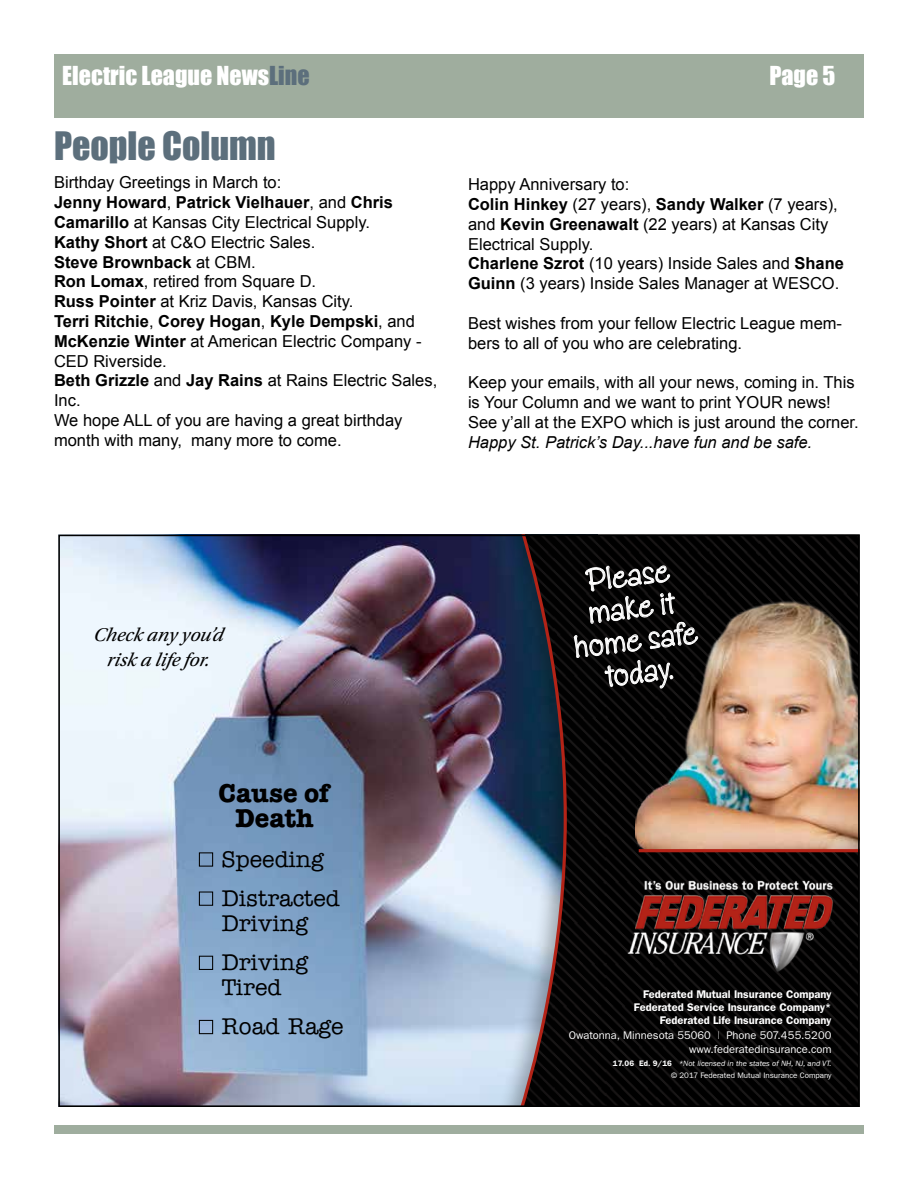
<style>
.page{position:relative;width:918px;height:1188px;background:#fff}
.page>*{position:absolute;margin:0;border:0;box-sizing:border-box;transform-origin:0 0}
.t1{font:36px "Impact";color:#5c6f7c}
.t2{font:32.4px/32.4px "Zipty Do Std";color:#fff;text-align:center}
.t3{font:700 26.1px/25px "American Typewriter Std";color:#000;text-align:center}
.t4{font:24px "Impact";color:#fff}
.t5{font:500 22.95px/39.2px "American Typewriter Std";color:#000}
.t6{font:italic 19.35px/24.2px "Utopia Std";letter-spacing:.005em;color:#000;text-align:center}
.t7{font:16.5px/19.8px "Arial";color:#000}
.t8{font:italic 16.5px "Arial";color:#000}
.t9{font:600 11.1px/13.8px "ITC Franklin Gothic Std";color:#fff;text-align:right}
.t10{font:italic 7.95px/12.8px "ITC Franklin Gothic Std";color:#fff;text-align:right}
.s1{color:#5c6f7c}
.s2{font-weight:700}
.s3{font-weight:400}
.s4{font-weight:600;font-style:normal}
.s5{font-style:normal}
</style>
<div class="page">
<div style="left:54px;top:1125px;width:810px;height:9px;background:#9fad9e"></div>
<img style="left:61px;top:538px;width:368px;height:566px">
<div style="left:429px;top:535px;width:431px;height:572px;background:#000;opacity:.3"></div>
<svg style="left:450px;top:538px;width:407px;height:566px;background:#363841"></svg>
<img style="left:624px;top:879px;width:213px;height:97px">
<svg style="left:573px;top:563px;width:126px;height:139px;background:#272727"></svg>
<img style="left:636px;top:593px;width:221px;height:257px">
<hr style="left:639px;top:849px;width:221px;height:3px;background:#b32317">
<div style="left:199px;top:852px;width:14px;height:15px;border:1px solid #000"></div>
<div style="left:199px;top:892px;width:14px;height:14px;border:1px solid #000"></div>
<div style="left:199px;top:956px;width:14px;height:14px;border:1px solid #000"></div>
<div style="left:199px;top:1020px;width:14px;height:14px;border:1px solid #000"></div>
<div style="left:54px;top:54px;width:810px;height:63px;background:#9fad9e"></div>
<h3 class="t4" style="left:62px;top:57px;width:249px">Electric League News<span class="s1">Line</span></h3>
<h3 class="t4" style="left:769px;top:57px;width:67px">Page 5</h3>
<h1 class="t1" style="left:54px;top:118px;width:223px">People Column</h1>
<p class="t7" style="left:54px;top:173px;width:385px">Birthday Greetings in March to:<br><span class="s2">Jenny Howard</span>, <span class="s2">Patrick Vielhauer</span>, and <span class="s2">Chris Camarillo</span> at Kansas City Electrical Supply.<br><span class="s2">Kathy Short</span> at C&amp;O Electric Sales.<br><span class="s2">Steve Brownback</span> at CBM.<br><span class="s2">Ron Lomax</span>, retired from Square D.<br><span class="s2">Russ Pointer</span> at Kriz Davis, Kansas City.<br><span class="s2">Terri Ritchie</span>, <span class="s2">Corey Hogan</span>, <span class="s2">Kyle Dempski</span>, and <span class="s2">McKenzie Winter</span> at American Electric Company - CED Riverside.<br><span class="s2">Beth Grizzle</span> and <span class="s2">Jay Rains</span> at Rains Electric Sales, Inc.<br>We hope ALL of you are having a great birthday month with many, many more to come.</p>
<p class="t7" style="left:468px;top:175px;width:377px">Happy Anniversary to:<br><span class="s2">Colin Hinkey</span> (27 years), <span class="s2">Sandy Walker</span> (7 years), and <span class="s2">Kevin Greenawalt</span> (22 years) at Kansas City Electrical Supply.<br><span class="s2">Charlene Szrot</span> (10 years) Inside Sales and <span class="s2">Shane Guinn</span> (3 years) Inside Sales Manager at WESCO.</p>
<p class="t7" style="left:468px;top:313px;width:376px">Best wishes from your fellow Electric League mem&shy;bers to all of you who are celebrating.</p>
<p class="t7" style="left:468px;top:373px;width:392px">Keep your emails, with all your news, coming in. This is Your Column and we want to print YOUR news!<br>See y’all at the EXPO which is just around the corner.</p>
<p class="t8" style="left:468px;top:431px;width:346px">Happy St. Patrick’s Day...have fun and be safe.</p>
<p class="t6" style="left:93px;top:623px;width:131px">Check any you’d risk a life for.</p>
<h3 class="t3" style="left:218px;top:781px;width:114px">Cause of<br>Death</h3>
<h3 class="t5" style="left:222px;top:840px;width:119px">Speeding<br>Distracted</h3>
<h3 class="t5" style="left:222px;top:904px;width:88px">Driving<br>Driving</h3>
<h3 class="t5" style="left:222px;top:968px;width:123px">Tired<br>Road Rage</h3>
<h2 class="t2" style="left:564px;top:567px;width:125px;rotate:-7deg">Please make it home safe today.</h2>
<p class="t9" style="left:569px;top:987px;width:264px">Federated Mutual Insurance Company<br>Federated Service Insurance Company*<br>Federated Life Insurance Company<br><span class="s3">Owatonna, Minnesota 55060</span> <sup>|</sup> <span class="s3">Phone 507.455.5200 www.federatedinsurance.com</span></p>
<p class="t10" style="left:613px;top:1057px;width:220px"><span class="s4">17.06 Ed. 9/16</span> *Not licensed in the states of NH, NJ, and VT. <span class="s5">© 2017 Federated Mutual Insurance Company</span></p>
</div>
